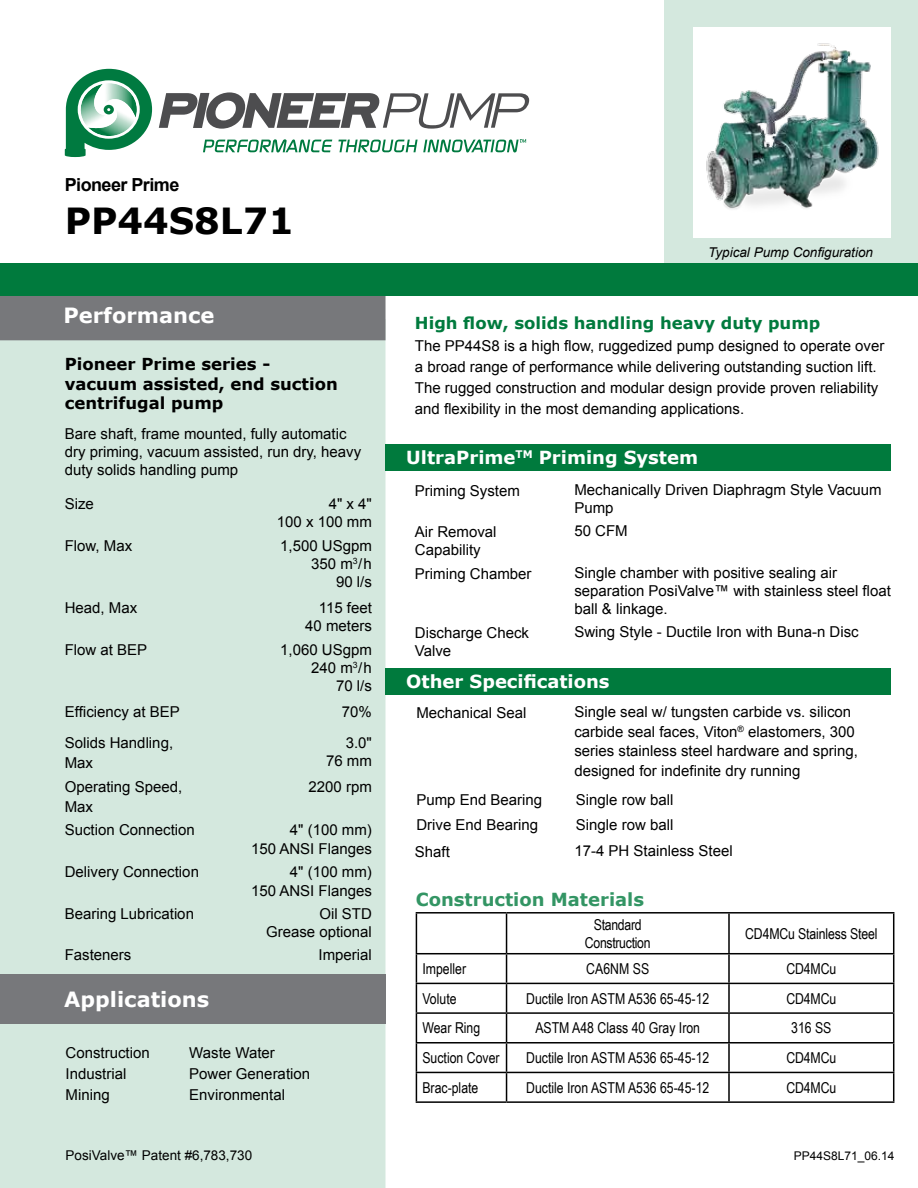
<style>
.page{position:relative;width:918px;height:1188px;background:#fff}
.page>*{position:absolute;margin:0;border:0;box-sizing:border-box;transform-origin:0 0}
.t1{font:700 36px "Verdana";color:#000}
.t2{font:700 21px "Verdana";color:#fff}
.t3{font:700 18px "Verdana";color:#fff}
.t4{font:700 18px "Verdana";color:#339564}
.t5{font:700 18px "Arial";letter-spacing:-.03em;color:#000}
.t6{font:700 16.5px/19.5px "Verdana";color:#000}
.t7{font:700 16.5px "Verdana";color:#007a3d}
.t8{font:15px/18px "Arial";color:#000}
.t9{font:15px "Arial Narrow";color:#000}
.t10{font:15px/18px "Arial Narrow";letter-spacing:-.02em;color:#000;text-align:center}
.t11{font:13.5px "Arial";color:#000}
.t12{font:italic 13.5px "Arial";color:#000}
.t13{font:12px "Arial";color:#000}
</style>
<div class="page">
<div style="left:664px;top:0;width:254px;height:269px;background:#d4e8de"></div>
<div style="left:694px;top:27px;width:197px;height:211px;background:#fff"></div>
<div style="left:0;top:319px;width:387px;height:869px;background:#d4e8de"></div>
<div style="left:0;top:296px;width:386px;height:44px;background:#77787b"></div>
<div style="left:0;top:263px;width:918px;height:33px;background:#007a3d"></div>
<div style="left:0;top:974px;width:386px;height:50px;background:#77787b"></div>
<div style="left:385px;top:668px;width:506px;height:27px;background:#007a3d"></div>
<div style="left:385px;top:444px;width:506px;height:27px;background:#007a3d"></div>
<svg style="left:159px;top:92px;width:370px;height:37px"></svg>
<svg style="left:65px;top:69px;width:87px;height:88px"></svg>
<svg style="left:203px;top:139px;width:129px;height:13px"></svg>
<svg style="left:338px;top:139px;width:188px;height:13px"></svg>
<img style="left:706px;top:43px;width:173px;height:166px">
<hr style="left:416px;top:912px;width:91px;height:2px;background:#000">
<hr style="left:416px;top:914px;width:1px;height:39px;background:#000">
<hr style="left:507px;top:912px;width:222px;height:2px;background:#000">
<hr style="left:506px;top:914px;width:1px;height:39px;background:#000">
<hr style="left:729px;top:912px;width:165px;height:2px;background:#000">
<hr style="left:728px;top:914px;width:2px;height:39px;background:#000">
<hr style="left:893px;top:914px;width:1px;height:39px;background:#000">
<hr style="left:416px;top:953px;width:91px;height:1px;background:#000">
<hr style="left:507px;top:953px;width:222px;height:1px;background:#000">
<hr style="left:729px;top:953px;width:165px;height:1px;background:#000">
<hr style="left:728px;top:954px;width:2px;height:29px;background:#000">
<hr style="left:416px;top:983px;width:91px;height:1px;background:#000">
<hr style="left:507px;top:983px;width:222px;height:1px;background:#000">
<hr style="left:729px;top:983px;width:165px;height:1px;background:#000">
<hr style="left:728px;top:984px;width:2px;height:28px;background:#000">
<hr style="left:416px;top:1012px;width:91px;height:2px;background:#000">
<hr style="left:507px;top:1012px;width:222px;height:2px;background:#000">
<hr style="left:729px;top:1012px;width:165px;height:2px;background:#000">
<hr style="left:728px;top:1014px;width:2px;height:28px;background:#000">
<hr style="left:416px;top:1042px;width:91px;height:2px;background:#000">
<hr style="left:507px;top:1042px;width:222px;height:2px;background:#000">
<hr style="left:729px;top:1042px;width:165px;height:2px;background:#000">
<hr style="left:728px;top:1044px;width:2px;height:28px;background:#000">
<hr style="left:416px;top:1072px;width:91px;height:1px;background:#000">
<svg style="left:416px;top:954px;width:1px;height:147px"></svg>
<hr style="left:507px;top:1072px;width:222px;height:1px;background:#000">
<svg style="left:506px;top:954px;width:1px;height:147px"></svg>
<hr style="left:729px;top:1072px;width:165px;height:1px;background:#000">
<hr style="left:728px;top:1073px;width:2px;height:28px;background:#000">
<hr style="left:416px;top:1101px;width:91px;height:2px;background:#000">
<hr style="left:507px;top:1101px;width:222px;height:2px;background:#000">
<hr style="left:729px;top:1101px;width:165px;height:2px;background:#000">
<svg style="left:893px;top:954px;width:1px;height:147px"></svg>
<p class="t5" style="left:65px;top:172px;width:116px">Pioneer Prime</p>
<h1 class="t1" style="left:65px;top:195px;width:231px">PP44S8L71</h1>
<h2 class="t2" style="left:63px;top:301px;width:152px">Performance</h2>
<p class="t6" style="left:65px;top:354px;width:275px">Pioneer Prime series - vacuum assisted, end suction centrifugal pump</p>
<p class="t8" style="left:65px;top:425px;width:298px">Bare shaft, frame mounted, fully automatic dry priming, vacuum assisted, run dry, heavy duty solids handling pump</p>
<p class="t8" style="left:65px;top:495px;width:31px">Size</p>
<p class="t8" style="left:277px;top:495px;width:97px;text-align:right">4" x 4"<br>100 x 100 mm</p>
<p class="t8" style="left:65px;top:537px;width:69px">Flow, Max</p>
<p class="t8" style="left:280px;top:537px;width:93px;text-align:right">1,500 USgpm<br>350 m<sup>3</sup>/h<br>90 l/s</p>
<p class="t8" style="left:65px;top:599px;width:74px">Head, Max</p>
<p class="t8" style="left:305px;top:599px;width:68px;text-align:right">115 feet<br>40 meters</p>
<p class="t8" style="left:65px;top:641px;width:84px">Flow at BEP</p>
<p class="t8" style="left:280px;top:641px;width:93px;text-align:right">1,060 USgpm<br>240 m<sup>3</sup>/h<br>70 l/s</p>
<p class="t8" style="left:65px;top:703px;width:117px">Efficiency at BEP</p>
<p class="t8" style="left:342px;top:703px;width:32px">70%</p>
<p class="t8" style="left:65px;top:733px;width:110px;line-height:19.5px">Solids Handling,<br>Max</p>
<p class="t8" style="left:326px;top:734px;width:47px;text-align:right">3.0"<br>76 mm</p>
<p class="t8" style="left:65px;top:777px;width:119px;line-height:19.5px">Operating Speed,<br>Max</p>
<p class="t8" style="left:309px;top:778px;width:65px">2200 rpm</p>
<p class="t8" style="left:65px;top:820px;width:132px">Suction Connection</p>
<p class="t8" style="left:251px;top:820px;width:122px;line-height:19.5px;text-align:right">4" (100 mm)<br>150 ANSI Flanges</p>
<p class="t8" style="left:65px;top:863px;width:136px">Delivery Connection</p>
<p class="t8" style="left:251px;top:862px;width:122px;line-height:19.5px;text-align:right">4" (100 mm)<br>150 ANSI Flanges</p>
<p class="t8" style="left:65px;top:905px;width:131px">Bearing Lubrication</p>
<p class="t8" style="left:266px;top:905px;width:107px;text-align:right">Oil STD<br>Grease optional</p>
<p class="t8" style="left:65px;top:946px;width:68px">Fasteners</p>
<p class="t8" style="left:319px;top:946px;width:55px">Imperial</p>
<h2 class="t2" style="left:64px;top:984px;width:146px">Applications</h2>
<p class="t8" style="left:66px;top:1044px;width:86px">Construction</p>
<p class="t8" style="left:189px;top:1044px;width:87px">Waste Water</p>
<p class="t8" style="left:66px;top:1065px;width:62px">Industrial</p>
<p class="t8" style="left:189px;top:1065px;width:122px">Power Generation</p>
<p class="t8" style="left:66px;top:1086px;width:46px">Mining</p>
<p class="t8" style="left:189px;top:1086px;width:97px">Environmental</p>
<p class="t11" style="left:66px;top:1146px;width:188px">PosiValve™ Patent #6,783,730</p>
<p class="t12" style="left:708px;top:244px;width:166px">Typical Pump Configuration</p>
<p class="t7" style="left:415px;top:311px;width:407px">High flow, solids handling heavy duty pump</p>
<p class="t8" style="left:415px;top:336px;width:471px;line-height:21px">The PP44S8 is a high flow, ruggedized pump designed to operate over a broad range of performance while delivering outstanding suction lift.<br>The rugged construction and modular design provide proven reliability and flexibility in the most demanding applications.</p>
<p class="t3" style="left:406px;top:445px;width:253px">Optional Priming System</p>
<p class="t3" style="left:406px;top:445px;width:293px">UltraPrime<sup>TM</sup> Priming System</p>
<p class="t8" style="left:415px;top:482px;width:107px">Priming System</p>
<p class="t8" style="left:574px;top:481px;width:309px">Mechanically Driven Diaphragm Style Vacuum<br>Pump</p>
<p class="t8" style="left:415px;top:523px;width:83px">Air Removal<br>Capability</p>
<p class="t8" style="left:574px;top:522px;width:55px">50 CFM</p>
<p class="t8" style="left:415px;top:565px;width:118px">Priming Chamber</p>
<p class="t8" style="left:574px;top:564px;width:318px">Single chamber with positive sealing air separation PosiValve™ with stainless steel float ball &amp; linkage.</p>
<p class="t8" style="left:415px;top:623px;width:116px">Discharge Check<br>Valve</p>
<p class="t8" style="left:574px;top:623px;width:286px">Swing Style - Ductile Iron with Buna-n Disc</p>
<p class="t3" style="left:406px;top:669px;width:205px">Other Specifications</p>
<p class="t8" style="left:416px;top:704px;width:112px">Mechanical Seal</p>
<p class="t8" style="left:574px;top:702px;width:285px;line-height:19.8px">Single seal w/ tungsten carbide vs. silicon carbide seal faces, Viton<sup>®</sup> elastomers, 300 series stainless steel hardware and spring, designed for indefinite dry running</p>
<p class="t8" style="left:416px;top:791px;width:127px">Pump End Bearing</p>
<p class="t8" style="left:576px;top:791px;width:99px">Single row ball</p>
<p class="t8" style="left:416px;top:816px;width:123px">Drive End Bearing</p>
<p class="t8" style="left:576px;top:815px;width:99px">Single row ball</p>
<p class="t8" style="left:415px;top:843px;width:37px">Shaft</p>
<p class="t8" style="left:574px;top:842px;width:160px">17-4 PH Stainless Steel</p>
<p class="t4" style="left:416px;top:887px;width:230px">Construction Materials</p>
<p class="t10" style="left:585px;top:915px;width:67px">Standard<br>Construction</p>
<p class="t9" style="left:745px;top:922px;width:134px">CD4MCu Stainless Steel</p>
<p class="t9" style="left:422px;top:958px;width:45px">Impeller</p>
<p class="t9" style="left:586px;top:958px;width:64px">CA6NM SS</p>
<p class="t9" style="left:786px;top:958px;width:51px">CD4MCu</p>
<p class="t9" style="left:422px;top:987px;width:36px">Volute</p>
<p class="t9" style="left:526px;top:987px;width:185px">Ductile Iron ASTM A536 65-45-12</p>
<p class="t9" style="left:786px;top:987px;width:51px">CD4MCu</p>
<p class="t9" style="left:422px;top:1017px;width:59px">Wear Ring</p>
<p class="t9" style="left:535px;top:1017px;width:166px">ASTM A48 Class 40 Gray Iron</p>
<p class="t9" style="left:791px;top:1017px;width:42px">316 SS</p>
<p class="t9" style="left:422px;top:1047px;width:79px">Suction Cover</p>
<p class="t9" style="left:526px;top:1047px;width:185px">Ductile Iron ASTM A536 65-45-12</p>
<p class="t9" style="left:786px;top:1047px;width:51px">CD4MCu</p>
<p class="t9" style="left:422px;top:1076px;width:58px">Brac-plate</p>
<p class="t9" style="left:526px;top:1076px;width:185px">Ductile Iron ASTM A536 65-45-12</p>
<p class="t9" style="left:786px;top:1076px;width:51px">CD4MCu</p>
<p class="t13" style="left:794px;top:1148px;width:102px">PP44S8L71_06.14</p>
</div>
